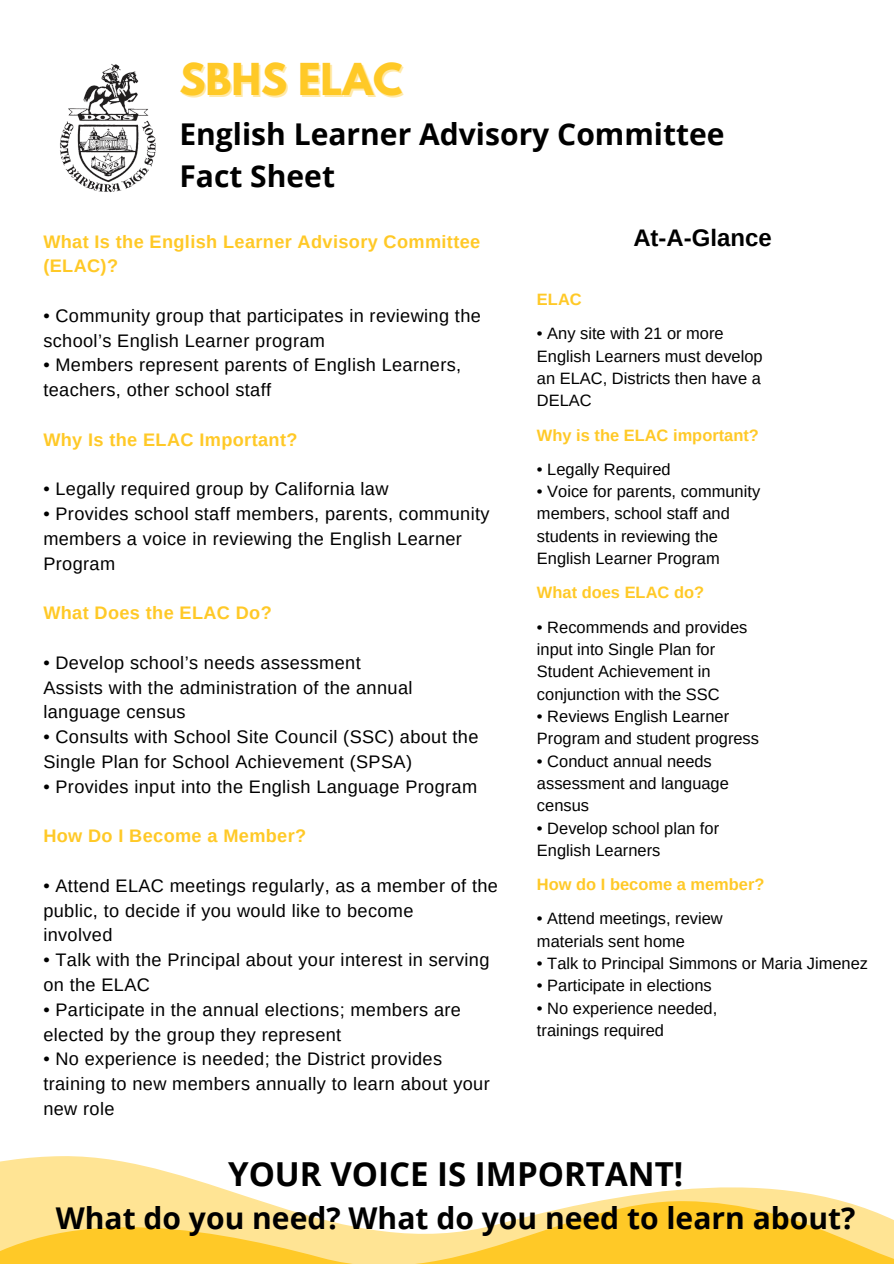
<style>
.page{position:relative;width:894px;height:1264px;background:#fff}
.page>*{position:absolute;margin:0;border:0;box-sizing:border-box;transform-origin:0 0}
.t1{font:700 39px "League Spartan";color:#ffc927}
.t2{font:700 33px "Open Sans";color:#000}
.t3{font:700 30px/41.7px "Open Sans";color:#000}
.t4{font:700 24px "Arimo";color:#000}
.t5{font:18.15px/24.8px "Arimo";letter-spacing:.02em;color:#000}
.t6{font:700 18.15px/24.8px "Arimo";letter-spacing:.02em;color:#ffc927}
.t7{font:16.5px/22.4px "Arimo";color:#000}
.t8{font:700 16.5px "Arimo";color:#ffc927}
</style>
<div class="page">
<svg style="left:0;top:1156px;width:834px;height:43px"></svg>
<svg style="left:0;top:1199px;width:893px;height:64px"></svg>
<img style="left:60px;top:64px;width:96px;height:129px">
<h1 class="t1" style="left:179px;top:60px;width:224px">SBHS ELAC</h1>
<h3 class="t3" style="left:179px;top:113px;width:546px">English Learner Advisory Committee<br>Fact Sheet</h3>
<p class="t6" style="left:43px;top:229px;width:438px">What Is the English Learner Advisory Committee (ELAC)?</p>
<p class="t5" style="left:43px;top:303px;width:439px">• Community group that participates in reviewing the school’s English Learner program</p>
<p class="t5" style="left:43px;top:353px;width:419px">• Members represent parents of English Learners, teachers, other school staff</p>
<p class="t6" style="left:43px;top:427px;width:255px">Why Is the ELAC Important?</p>
<p class="t5" style="left:43px;top:476px;width:346px">• Legally required group by California law</p>
<p class="t5" style="left:43px;top:501px;width:447px">• Provides school staff members, parents, community members a voice in reviewing the English Learner<br>Program</p>
<p class="t6" style="left:43px;top:600px;width:230px">What Does the ELAC Do?</p>
<p class="t5" style="left:43px;top:650px;width:370px">• Develop school’s needs assessment<br>Assists with the administration of the annual language census</p>
<p class="t5" style="left:43px;top:724px;width:436px">• Consults with School Site Council (SSC) about the<br>Single Plan for School Achievement (SPSA)</p>
<p class="t5" style="left:43px;top:774px;width:435px">• Provides input into the English Language Program</p>
<p class="t6" style="left:43px;top:823px;width:264px">How Do I Become a Member?</p>
<p class="t5" style="left:43px;top:873px;width:456px">• Attend ELAC meetings regularly, as a member of the public, to decide if you would like to become<br>involved</p>
<p class="t5" style="left:43px;top:947px;width:447px">• Talk with the Principal about your interest in serving on the ELAC</p>
<p class="t5" style="left:43px;top:997px;width:419px">• Participate in the annual elections; members are elected by the group they represent</p>
<p class="t5" style="left:43px;top:1046px;width:448px">• No experience is needed; the District provides training to new members annually to learn about your new role</p>
<h3 class="t4" style="left:633px;top:224px;width:140px">At-A-Glance</h3>
<p class="t8" style="left:537px;top:290px;width:46px">ELAC</p>
<p class="t7" style="left:537px;top:322px;width:227px">• Any site with 21 or more<br>English Learners must develop an ELAC, Districts then have a<br>DELAC</p>
<p class="t8" style="left:537px;top:425px;width:223px">Why is the ELAC important?</p>
<p class="t7" style="left:537px;top:458px;width:135px">• Legally Required</p>
<p class="t7" style="left:537px;top:480px;width:225px">• Voice for parents, community members, school staff and students in reviewing the<br>English Learner Program</p>
<p class="t8" style="left:537px;top:583px;width:169px">What does ELAC do?</p>
<p class="t7" style="left:537px;top:615px;width:212px">• Recommends and provides input into Single Plan for<br>Student Achievement in conjunction with the SSC</p>
<p class="t7" style="left:537px;top:705px;width:223px">• Reviews English Learner<br>Program and student progress</p>
<p class="t7" style="left:537px;top:749px;width:193px">• Conduct annual needs assessment and language census</p>
<p class="t7" style="left:537px;top:816px;width:184px">• Develop school plan for<br>English Learners</p>
<p class="t8" style="left:537px;top:875px;width:229px">How do I become a member?</p>
<p class="t7" style="left:537px;top:907px;width:187px">• Attend meetings, review materials sent home</p>
<p class="t7" style="left:537px;top:952px;width:332px">• Talk to Principal Simmons or Maria Jimenez</p>
<p class="t7" style="left:537px;top:974px;width:176px">• Participate in elections</p>
<p class="t7" style="left:537px;top:996px;width:182px">• No experience needed, trainings required</p>
<h2 class="t2" style="left:228px;top:1151px;width:456px">YOUR VOICE IS IMPORTANT!</h2>
<h3 class="t3" style="left:56px;top:1196px;width:801px">What do you need? What do you need to learn about?</h3>
</div>
